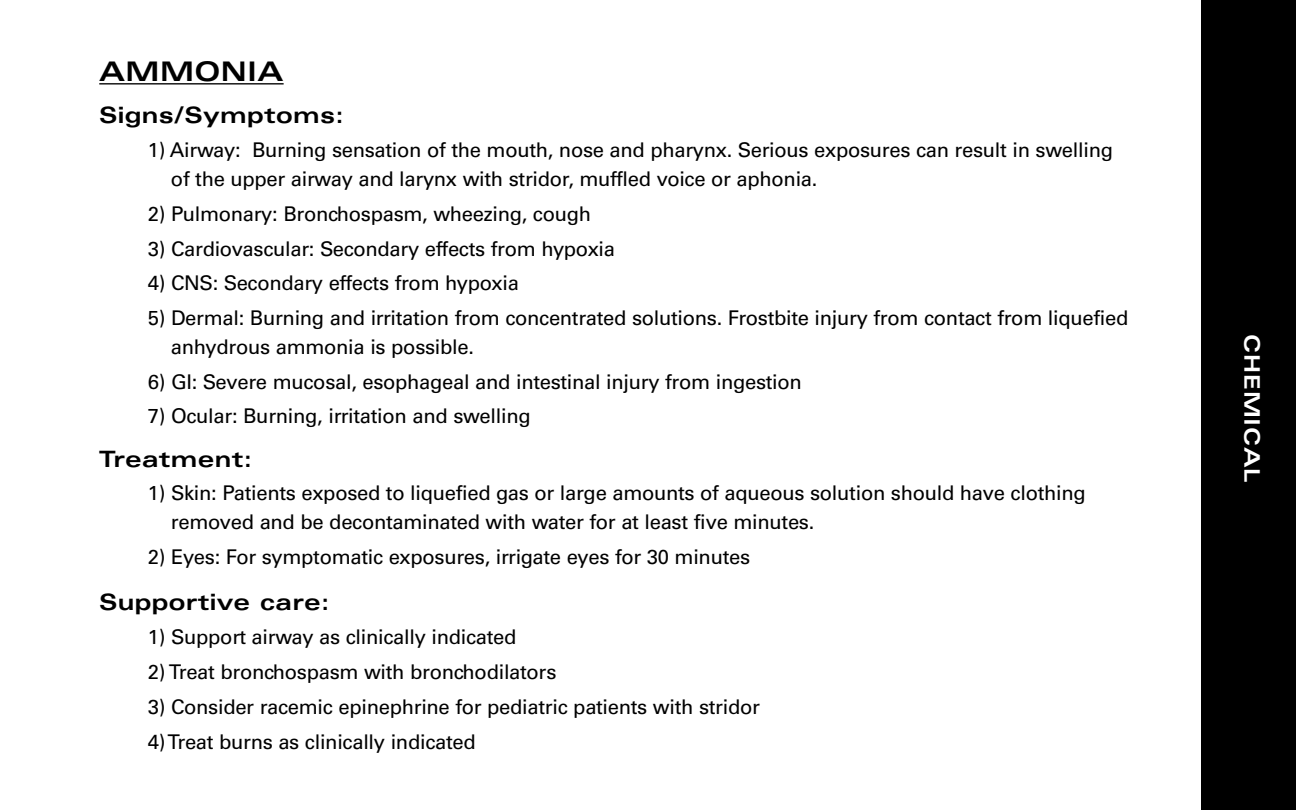
<style>
.page{position:relative;width:1296px;height:810px;background:#fff}
.page>*{position:absolute;margin:0;border:0;box-sizing:border-box;transform-origin:0 0}
.t1{font:700 expanded 27px "Univers";letter-spacing:.015em;color:#000}
.t2{font:700 expanded 22.5px "Univers";letter-spacing:.015em;color:#000}
.t3{font:700 expanded 21.38px "Univers";letter-spacing:.035em;color:#fff}
.t4{font:20.25px/29px "Univers";letter-spacing:-.015em;color:#000}
</style>
<div class="page">
<hr style="left:99px;top:83px;width:185px;height:2px;background:#000">
<div style="left:1202px;top:0;width:94px;height:810px;background:#000"></div>
<h1 class="t1" style="left:99px;top:62px;width:186px">AMMONIA</h1>
<p class="t2" style="left:99px;top:106px;width:246px">Signs/Symptoms:</p>
<p class="t4" style="left:171px;top:137px;width:944px;text-indent:-23px">1) Airway: Burning sensation of the mouth, nose and pharynx. Serious exposures can result in swelling of the upper airway and larynx with stridor, muffled voice or aphonia.</p>
<p class="t4" style="left:148px;top:201px;width:445px">2) Pulmonary: Bronchospasm, wheezing, cough</p>
<p class="t4" style="left:148px;top:236px;width:469px">3) Cardiovascular: Secondary effects from hypoxia</p>
<p class="t4" style="left:148px;top:270px;width:373px">4) CNS: Secondary effects from hypoxia</p>
<p class="t4" style="left:171px;top:305px;width:959px;text-indent:-23px">5) Dermal: Burning and irritation from concentrated solutions. Frostbite injury from contact from liquefied anhydrous ammonia is possible.</p>
<p class="t4" style="left:148px;top:369px;width:656px">6) GI: Severe mucosal, esophageal and intestinal injury from ingestion</p>
<p class="t4" style="left:148px;top:404px;width:384px">7) Ocular: Burning, irritation and swelling</p>
<p class="t2" style="left:99px;top:450px;width:154px">Treatment:</p>
<p class="t4" style="left:171px;top:480px;width:916px;text-indent:-23px">1) Skin: Patients exposed to liquefied gas or large amounts of aqueous solution should have clothing removed and be decontaminated with water for at least five minutes.</p>
<p class="t4" style="left:148px;top:544px;width:604px">2) Eyes: For symptomatic exposures, irrigate eyes for 30 minutes</p>
<p class="t2" style="left:99px;top:593px;width:232px">Supportive care:</p>
<p class="t4" style="left:148px;top:625px;width:370px">1) Support airway as clinically indicated</p>
<p class="t4" style="left:148px;top:660px;width:410px">2) Treat bronchospasm with bronchodilators</p>
<p class="t4" style="left:148px;top:694px;width:614px">3) Consider racemic epinephrine for pediatric patients with stridor</p>
<p class="t4" style="left:148px;top:729px;width:329px">4) Treat burns as clinically indicated</p>
<p class="t3" style="left:1260px;top:334px;width:150px;rotate:90deg">CHEMICAL</p>
</div>
